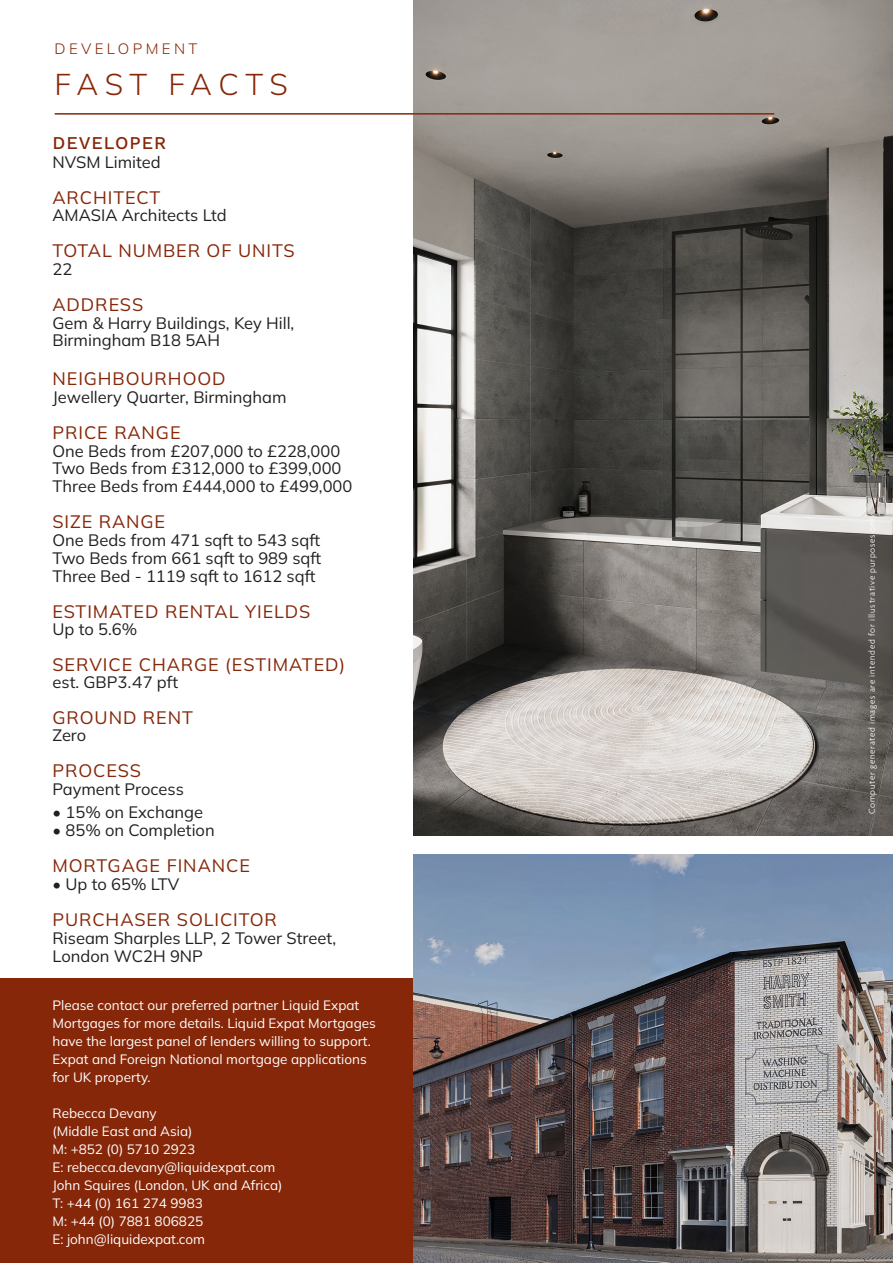
<style>
.page{position:relative;width:893px;height:1263px;background:#fff}
.page>*{position:absolute;margin:0;border:0;box-sizing:border-box;transform-origin:0 0}
.t1{font:300 30px "Mulish";letter-spacing:.21em;color:#862709}
.Headings{font:18px "Mulish";letter-spacing:.05em;color:#862709}
.t2{font:18px "Work Sans";letter-spacing:.05em;color:#862709}
.t3{font:16.5px/17.9px "Mulish";color:#231f20}
.t4{font:300 15px "Mulish";letter-spacing:.225em;color:#862709}
.t5{font:13.5px/18px "Mulish";color:#fff}
.t6{font:300 9px "Agenda";letter-spacing:.08em;color:#fff}
.s1{font-family:"Gotham"}
</style>
<div class="page">
<div style="left:0;top:978px;width:413px;height:285px;background:#862709"></div>
<img style="left:413px;top:854px;width:480px;height:409px">
<img style="left:413px;top:0;width:480px;height:836px">
<hr style="left:55px;top:113px;width:719px;height:2px;background:#862709">
<p class="t4" style="left:55px;top:38px;width:144px">DEVELOPMENT</p>
<p class="t1" style="left:55px;top:64px;width:235px">FAST FACTS</p>
<p class="t2" style="left:52px;top:129px;width:115px">DEVELOPER</p>
<p class="t3" style="left:52px;top:153px;width:110px">NVSM Limited</p>
<p class="Headings" style="left:52px;top:185px;width:109px">ARCHITECT</p>
<p class="t3" style="left:52px;top:206px;width:176px">AMASIA Architects Ltd</p>
<p class="Headings" style="left:52px;top:239px;width:244px">TOTAL NUMBER OF UNITS</p>
<p class="t3" style="left:52px;top:260px;width:21px">22</p>
<p class="Headings" style="left:52px;top:292px;width:92px">ADDRESS</p>
<p class="t3" style="left:52px;top:313px;width:243px">Gem &amp; Harry Buildings, Key Hill,<br>Birmingham B18 5AH</p>
<p class="Headings" style="left:52px;top:366px;width:175px">NEIGHBOURHOOD</p>
<p class="t3" style="left:52px;top:387px;width:236px">Jewellery Quarter, Birmingham</p>
<p class="Headings" style="left:52px;top:420px;width:130px">PRICE RANGE</p>
<p class="t3" style="left:52px;top:441px;width:301px">One Beds from £207,000 to £228,000<br>Two Beds from £312,000 to £399,000<br>Three Beds from £444,000 to £499,000</p>
<p class="Headings" style="left:52px;top:509px;width:114px">SIZE RANGE</p>
<p class="t3" style="left:52px;top:531px;width:270px;text-align:justify">One Beds from 471 sqft to 543 sqft Two Beds from 661 sqft to 989 sqft Three Bed - 1119 sqft to 1612 sqft</p>
<p class="Headings" style="left:52px;top:599px;width:259px">ESTIMATED RENTAL YIELDS</p>
<p class="t3" style="left:52px;top:620px;width:86px">Up to 5.6%</p>
<p class="Headings" style="left:52px;top:652px;width:294px">SERVICE CHARGE (ESTIMATED)</p>
<p class="t3" style="left:52px;top:673px;width:127px">est. GBP<span class="s1">3.47</span> pft</p>
<p class="Headings" style="left:52px;top:705px;width:142px">GROUND RENT</p>
<p class="t3" style="left:52px;top:726px;width:35px">Zero</p>
<p class="Headings" style="left:52px;top:758px;width:90px">PROCESS</p>
<p class="t3" style="left:52px;top:779px;width:133px">Payment Process</p>
<p class="t3" style="left:52px;top:803px;width:152px">• 15% on Exchange</p>
<p class="t3" style="left:52px;top:821px;width:164px">• 85% on Completion</p>
<p class="Headings" style="left:52px;top:853px;width:199px">MORTGAGE FINANCE</p>
<p class="t3" style="left:52px;top:875px;width:128px">• Up to 65% LTV</p>
<p class="Headings" style="left:52px;top:907px;width:226px">PURCHASER SOLICITOR</p>
<p class="t3" style="left:52px;top:929px;width:285px">Riseam Sharples LLP, 2 Tower Street,<br>London WC2H 9NP</p>
<p class="t5" style="left:52px;top:996px;width:325px">Please contact our preferred partner Liquid Expat Mortgages for more details. Liquid Expat Mortgages have the largest panel of lenders willing to support.<br>Expat and Foreign National mortgage applications for UK property.</p>
<p class="t5" style="left:52px;top:1104px;width:106px">Rebecca Devany</p>
<p class="t5" style="left:52px;top:1122px;width:141px">(Middle East and Asia)</p>
<p class="t5" style="left:52px;top:1140px;width:144px">M: +852 (0) 5710 2923</p>
<p class="t5" style="left:52px;top:1158px;width:224px">E: rebecca.devany@liquidexpat.com</p>
<p class="t5" style="left:52px;top:1176px;width:232px">John Squires (London, UK and Africa)</p>
<p class="t5" style="left:52px;top:1194px;width:152px">T: +44 (0) 161 274 9983</p>
<p class="t5" style="left:52px;top:1212px;width:152px">M: +44 (0) 7881 806825</p>
<p class="t5" style="left:52px;top:1230px;width:154px">E: john@liquidexpat.com</p>
<p class="t6" style="left:867px;top:814px;width:302px;rotate:-90deg">Computer generated images are intended for illustrative purposes only</p>
</div>
